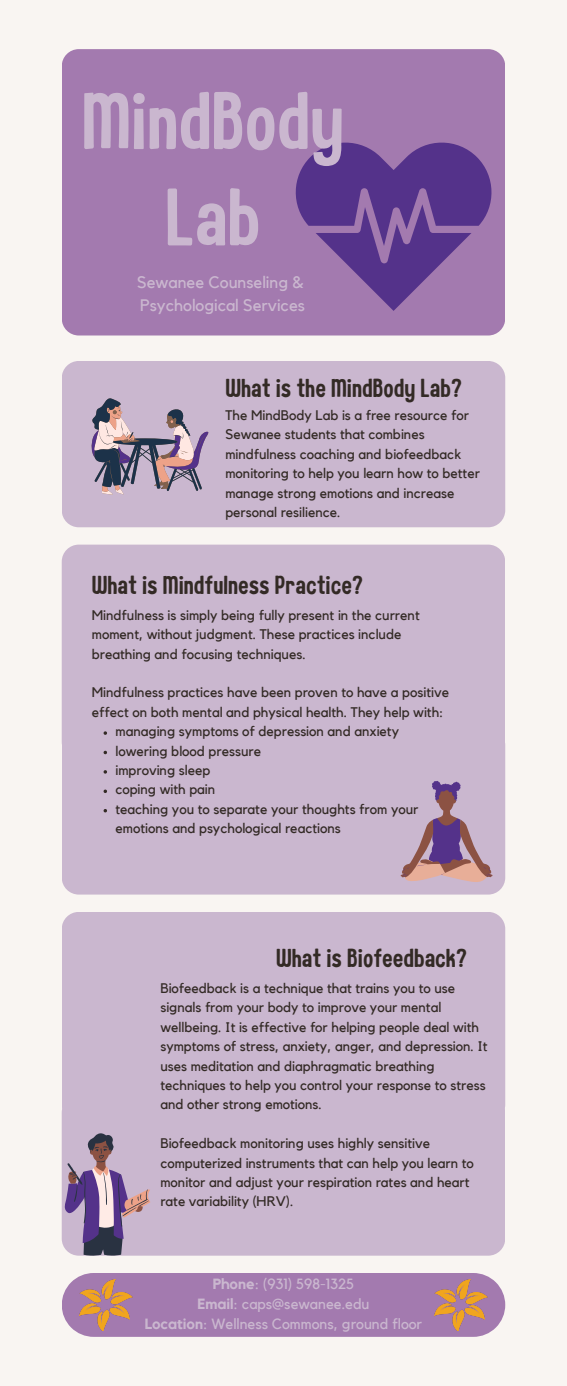
<style>
.page{position:relative;width:567px;height:1386px;background:#f9f5f2}
.page>*{position:absolute;margin:0;border:0;box-sizing:border-box;transform-origin:0 0}
.t1{font:80.67px/96.2px "Childling";color:#cab7cf;text-align:center}
.t2{font:25.9px "Childling";color:#332a25}
.t3{font:16.62px/22.9px "Kollektif";color:#cab7cf}
.t4{font:14.7px "Kollektif";color:#cab7cf}
.t5{font:13.83px/19.4px "Kollektif";color:#332a25}
.s1{font-weight:700}
</style>
<div class="page">
<div style="left:62px;top:49px;width:443px;height:287px;background:#a37aaf;border-radius:17px"></div>
<div style="left:62px;top:1273px;width:443px;height:64px;background:#a37aaf"></div>
<div style="left:62px;top:361px;width:443px;height:166px;background:#cab7cf;border-radius:17px"></div>
<div style="left:62px;top:545px;width:443px;height:214px;background:#cab7cf;border-radius:17px"></div>
<div style="left:62px;top:728px;width:443px;height:167px;background:#cab7cf;border-radius:17px"></div>
<div style="left:62px;top:912px;width:443px;height:210px;background:#cab7cf;border-radius:17px"></div>
<div style="left:62px;top:1096px;width:443px;height:160px;background:#cab7cf;border-radius:17px"></div>
<svg style="left:91px;top:398px;width:118px;height:97px"></svg>
<svg style="left:400px;top:781px;width:92px;height:101px"></svg>
<svg style="left:64px;top:1133px;width:86px;height:122px"></svg>
<svg style="left:296px;top:142px;width:195px;height:168px;fill:#54328a"></svg>
<img style="left:435px;top:1279px;width:52px;height:51px">
<svg style="left:104px;top:731px;width:3px;height:4px"></svg>
<svg style="left:104px;top:770px;width:3px;height:4px"></svg>
<img style="left:80px;top:1279px;width:52px;height:51px">
<p class="t1" style="left:82px;top:77px;width:264px">MindBody<br>Lab</p>
<p class="t3" style="left:137px;top:272px;width:169px">Sewanee Counseling &amp;<br>Psychological Services</p>
<p class="t2" style="left:225px;top:376px;width:238px">What is the MindBody Lab?</p>
<p class="t5" style="left:225px;top:406px;width:256px">The MindBody Lab is a free resource for Sewanee students that combines mindfulness coaching and biofeedback monitoring to help you learn how to better manage strong emotions and increase personal resilience.</p>
<p class="t2" style="left:92px;top:573px;width:273px">What is Mindfulness Practice?</p>
<h1 class="t5" style="left:92px;top:606px;width:329px">Mindfulness is simply being fully present in the current moment, without judgment. These practices include breathing and focusing techniques.</h1>
<p class="t5" style="left:92px;top:683px;width:359px">Mindfulness practices have been proven to have a positive effect on both mental and physical health. They help with:</p>
<h3 class="t5" style="left:115px;top:722px;width:285px">managing symptoms of depression and anxiety</h3>
<p class="t5" style="left:115px;top:742px;width:147px">lowering blood pressure</p>
<h2 class="t5" style="left:115px;top:761px;width:96px">improving sleep</h2>
<p class="t5" style="left:115px;top:780px;width:101px">coping with pain</p>
<h2 class="t5" style="left:115px;top:800px;width:305px">teaching you to separate your thoughts from your emotions and psychological reactions</h2>
<p class="t2" style="left:276px;top:946px;width:192px">What is Biofeedback?</p>
<p class="t5" style="left:160px;top:979px;width:329px">Biofeedback is a technique that trains you to use signals from your body to improve your mental wellbeing. It is effective for helping people deal with symptoms of stress, anxiety, anger, and depression. It uses meditation and diaphragmatic breathing techniques to help you control your response to stress and other strong emotions.</p>
<p class="t5" style="left:160px;top:1134px;width:315px">Biofeedback monitoring uses highly sensitive computerized instruments that can help you learn to monitor and adjust your respiration rates and heart rate variability (HRV).</p>
<h2 class="t4" style="left:213px;top:1277px;width:143px"><span class="s1">Phone</span>: (931) 598-1325</h2>
<p class="t4" style="left:197px;top:1297px;width:174px"><span class="s1">Email</span>: caps@sewanee.edu</p>
<p class="t4" style="left:145px;top:1317px;width:279px"><span class="s1">Location</span>: Wellness Commons, ground floor</p>
</div>
